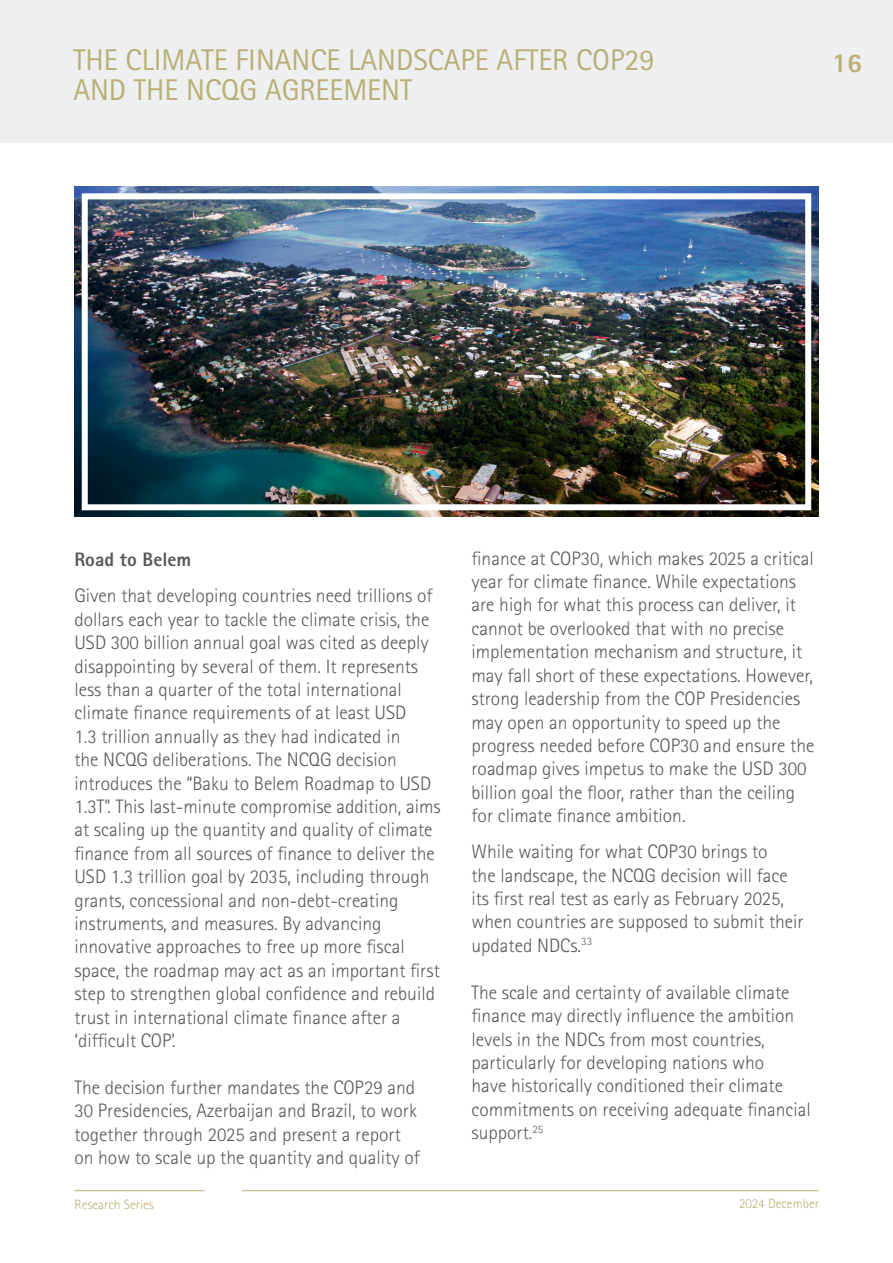
<style>
.page{position:relative;width:893px;height:1263px;background:#fff}
.page>*{position:absolute;margin:0;border:0;box-sizing:border-box;transform-origin:0 0}
.t1{font:30px "Rotis Sans Serif Std";color:#baaf75}
.t2{font:800 27px "Rotis Sans Serif Std";color:#baaf75}
.t3{font:300 19.5px/23.4px "Rotis Sans Serif Std";color:#57585a}
.t4{font:800 19.5px "Rotis Sans Serif Std";color:#57585a}
.t5{font:300 13.5px "Rotis Sans Serif Std";color:#baaf75}
</style>
<div class="page">
<div style="left:0;top:0;width:893px;height:142px;background:#edeff0"></div>
<hr style="left:0;top:0;width:1px;height:143px;background:#baaf75">
<img style="left:74px;top:186px;width:745px;height:331px">
<div style="left:82px;top:193px;width:729px;height:317px;border:6px solid #fff"></div>
<hr style="left:74px;top:1190px;width:131px;height:1px;background:#baaf75">
<hr style="left:242px;top:1190px;width:577px;height:1px;background:#baaf75">
<p class="t1" style="left:73px;top:42px;width:583px">THE CLIMATE FINANCE LANDSCAPE AFTER COP29</p>
<p class="t2" style="left:832px;top:45px;width:32px">16</p>
<p class="t1" style="left:73px;top:72px;width:340px">AND THE NCQG AGREEMENT</p>
<p class="t4" style="left:74px;top:547px;width:118px">Road to Belem</p>
<p class="t3" style="left:74px;top:584px;width:368px">Given that developing countries need trillions of dollars each year to tackle the climate crisis, the USD 300 billion annual goal was cited as deeply disappointing by several of them. It represents less than a quarter of the total international climate finance requirements of at least USD<br>1.3 trillion annually as they had indicated in<br>the NCQG deliberations. The NCQG decision introduces the “Baku to Belem Roadmap to USD 1.3T”. This last-minute compromise addition, aims at scaling up the quantity and quality of climate finance from all sources of finance to deliver the USD 1.3 trillion goal by 2035, including through grants, concessional and non-debt-creating instruments, and measures. By advancing innovative approaches to free up more fiscal space, the roadmap may act as an important first step to strengthen global confidence and rebuild trust in international climate finance after a ‘difficult COP’.</p>
<p class="t3" style="left:74px;top:1076px;width:347px">The decision further mandates the COP29 and 30 Presidencies, Azerbaijan and Brazil, to work together through 2025 and present a report on how to scale up the quantity and quality of</p>
<p class="t3" style="left:471px;top:546px;width:345px">finance at COP30, which makes 2025 a critical year for climate finance. While expectations are high for what this process can deliver, it cannot be overlooked that with no precise implementation mechanism and structure, it may fall short of these expectations. However, strong leadership from the COP Presidencies may open an opportunity to speed up the progress needed before COP30 and ensure the roadmap gives impetus to make the USD 300 billion goal the floor, rather than the ceiling for climate finance ambition.</p>
<p class="t3" style="left:471px;top:840px;width:334px">While waiting for what COP30 brings to<br>the landscape, the NCQG decision will face its first real test as early as February 2025, when countries are supposed to submit their updated NDCs.<sup>33</sup></p>
<p class="t3" style="left:471px;top:980px;width:341px">The scale and certainty of available climate finance may directly influence the ambition levels in the NDCs from most countries, particularly for developing nations who<br>have historically conditioned their climate commitments on receiving adequate financial support.<sup>25</sup></p>
<p class="t5" style="left:74px;top:1197px;width:81px">Research Series</p>
<p class="t5" style="left:739px;top:1195px;width:81px">2024 December</p>
</div>
